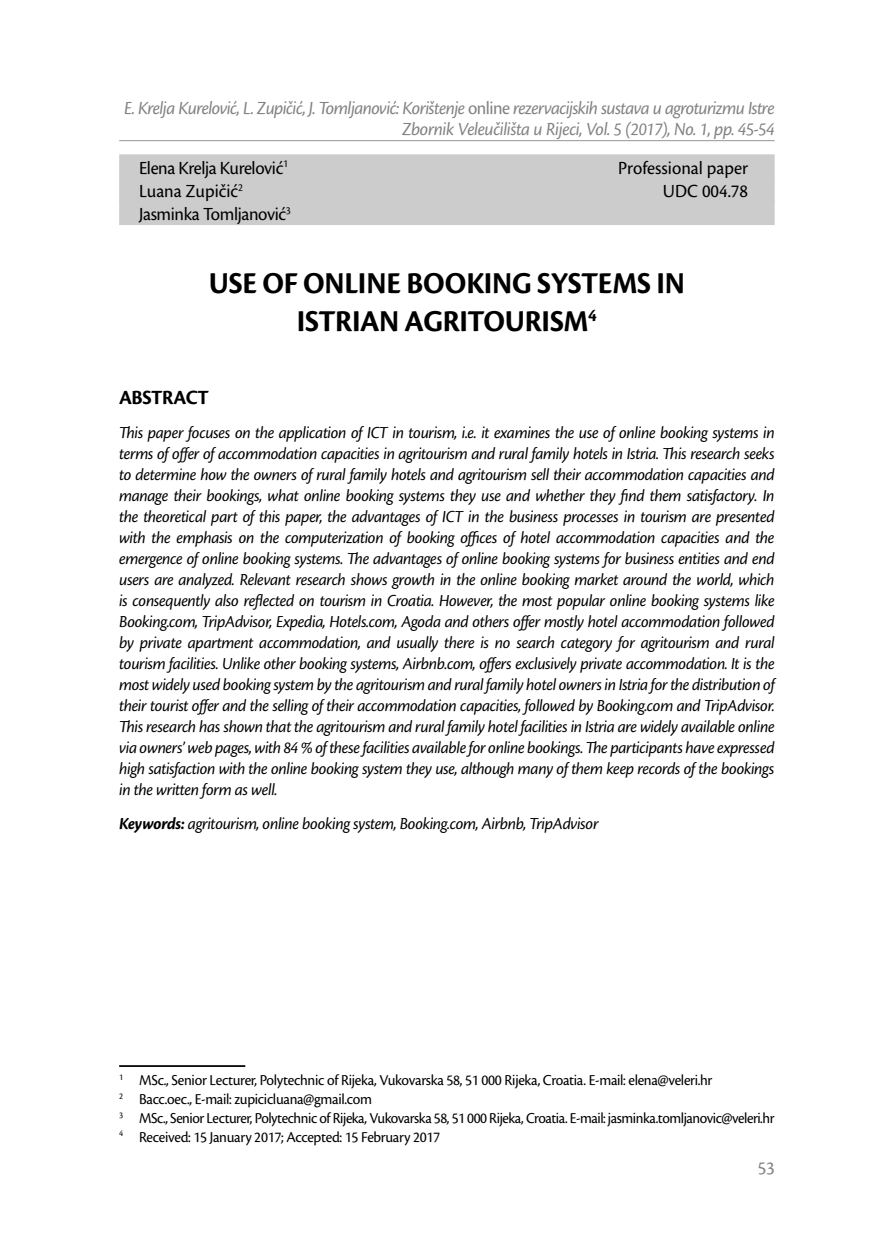
<style>
.page{position:relative;width:874px;height:1241px;background:#fff}
.page>*{position:absolute;margin:0;border:0;box-sizing:border-box;transform-origin:0 0}
.Naslov{font:700 31.5px/37.8px "Cronos Pro";letter-spacing:-.005em;color:#000;text-align:center;scale:.96 1}
.t1{font:700 21px "Cronos Pro";letter-spacing:-.025em;color:#000;scale:.96 1}
.t2{font:italic 19.25px/21px "Cronos Pro";letter-spacing:-.035em;color:#828282;text-align:right;scale:.96 1}
.zaglavlje_iznad_nasl{font:19.25px "Cronos Pro";letter-spacing:-.015em;color:#000;scale:.96 1}
.t3{font:19.25px "Cronos Pro";color:#828282;scale:.96 1}
.t4{font:italic 17.5px/21px "Cronos Pro";letter-spacing:-.025em;color:#000;text-align:justify;scale:.96 1}
.Tekst_fusnote{font:15.75px "Cronos Pro";letter-spacing:-.025em;color:#000;scale:.96 1}
.Tekst_fusnote-2{font:15.75px "Cronos Pro";letter-spacing:-.025em;color:#000;scale:.95 1}
.s1{font-style:normal}
.s2{font-weight:700}
</style>
<div class="page">
<hr style="left:119px;top:140px;width:655px;height:1px;background:#959595">
<div style="left:119px;top:154px;width:655px;height:25px;background:#ccc"></div>
<div style="left:119px;top:177px;width:655px;height:25px;background:#ccc"></div>
<div style="left:119px;top:200px;width:655px;height:25px;background:#ccc"></div>
<hr style="left:119px;top:1064px;width:126px;height:2px;background:#000">
<p class="t2" style="left:124px;top:98px;width:679px">E. Krelja Kurelović, L. Zupičić, J. Tomljanović: Korištenje <span class="s1">online</span> rezervacijskih sustava u agroturizmu Istre<br>Zbornik Veleučilišta u Rijeci, Vol. 5 (2017), No. 1, pp. 45-54</p>
<p class="zaglavlje_iznad_nasl" style="left:139px;top:157px;width:157px">Elena Krelja Kurelović<sup>1</sup></p>
<p class="zaglavlje_iznad_nasl" style="left:618px;top:157px;width:137px">Professional paper</p>
<p class="zaglavlje_iznad_nasl" style="left:139px;top:180px;width:110px">Luana Zupičić<sup>2</sup></p>
<p class="zaglavlje_iznad_nasl" style="left:662px;top:180px;width:90px">UDC 004.78</p>
<p class="zaglavlje_iznad_nasl" style="left:139px;top:203px;width:159px">Jasminka Tomljanović<sup>3</sup></p>
<p class="Naslov" style="left:209px;top:265px;width:497px">USE OF ONLINE BOOKING SYSTEMS IN<br>ISTRIAN AGRITOURISM<sup>4</sup></p>
<p class="t1" style="left:119px;top:386px;width:95px">ABSTRACT</p>
<p class="t4" style="left:119px;top:422px;width:684px">This paper focuses on the application of ICT in tourism, i.e. it examines the use of online booking systems in terms of offer of accommodation capacities in agritourism and rural family hotels in Istria. This research seeks to determine how the owners of rural family hotels and agritourism sell their accommodation capacities and manage their bookings, what online booking systems they use and whether they find them satisfactory. In the theoretical part of this paper, the advantages of ICT in the business processes in tourism are presented with the emphasis on the computerization of booking offices of hotel accommodation capacities and the emergence of online booking systems. The advantages of online booking systems for business entities and end users are analyzed. Relevant research shows growth in the online booking market around the world, which is consequently also reflected on tourism in Croatia. However, the most popular online booking systems like Booking.com, TripAdvisor, Expedia, Hotels.com, Agoda and others offer mostly hotel accommodation followed by private apartment accommodation, and usually there is no search category for agritourism and rural tourism facilities. Unlike other booking systems, Airbnb.com, offers exclusively private accommodation. It is the most widely used booking system by the agritourism and rural family hotel owners in Istria for the distribution of their tourist offer and the selling of their accommodation capacities, followed by Booking.com and TripAdvisor.<br>This research has shown that the agritourism and rural family hotel facilities in Istria are widely available online via owners’ web pages, with 84 % of these facilities available for online bookings. The participants have expressed high satisfaction with the online booking system they use, although many of them keep records of the bookings in the written form as well.</p>
<p class="t4" style="left:119px;top:812px;width:500px"><span class="s2">Keywords:</span> agritourism, online booking system, Booking.com, Airbnb, TripAdvisor</p>
<p class="Tekst_fusnote" style="left:119px;top:1070px;width:619px"><sup>1</sup> MSc., Senior Lecturer, Polytechnic of Rijeka, Vukovarska 58, 51 000 Rijeka, Croatia. E-mail: elena@veleri.hr</p>
<p class="Tekst_fusnote" style="left:119px;top:1089px;width:265px"><sup>2</sup> Bacc.oec., E-mail: zupicicluana@gmail.com</p>
<p class="Tekst_fusnote-2" style="left:119px;top:1108px;width:691px"><sup>3</sup> MSc., Senior Lecturer, Polytechnic of Rijeka, Vukovarska 58, 51 000 Rijeka, Croatia. E-mail: jasminka.tomljanovic@veleri.hr</p>
<p class="Tekst_fusnote" style="left:119px;top:1127px;width:336px"><sup>4</sup> Received: 15 January 2017; Accepted: 15 February 2017</p>
<p class="t3" style="left:757px;top:1156px;width:19px">53</p>
</div>
